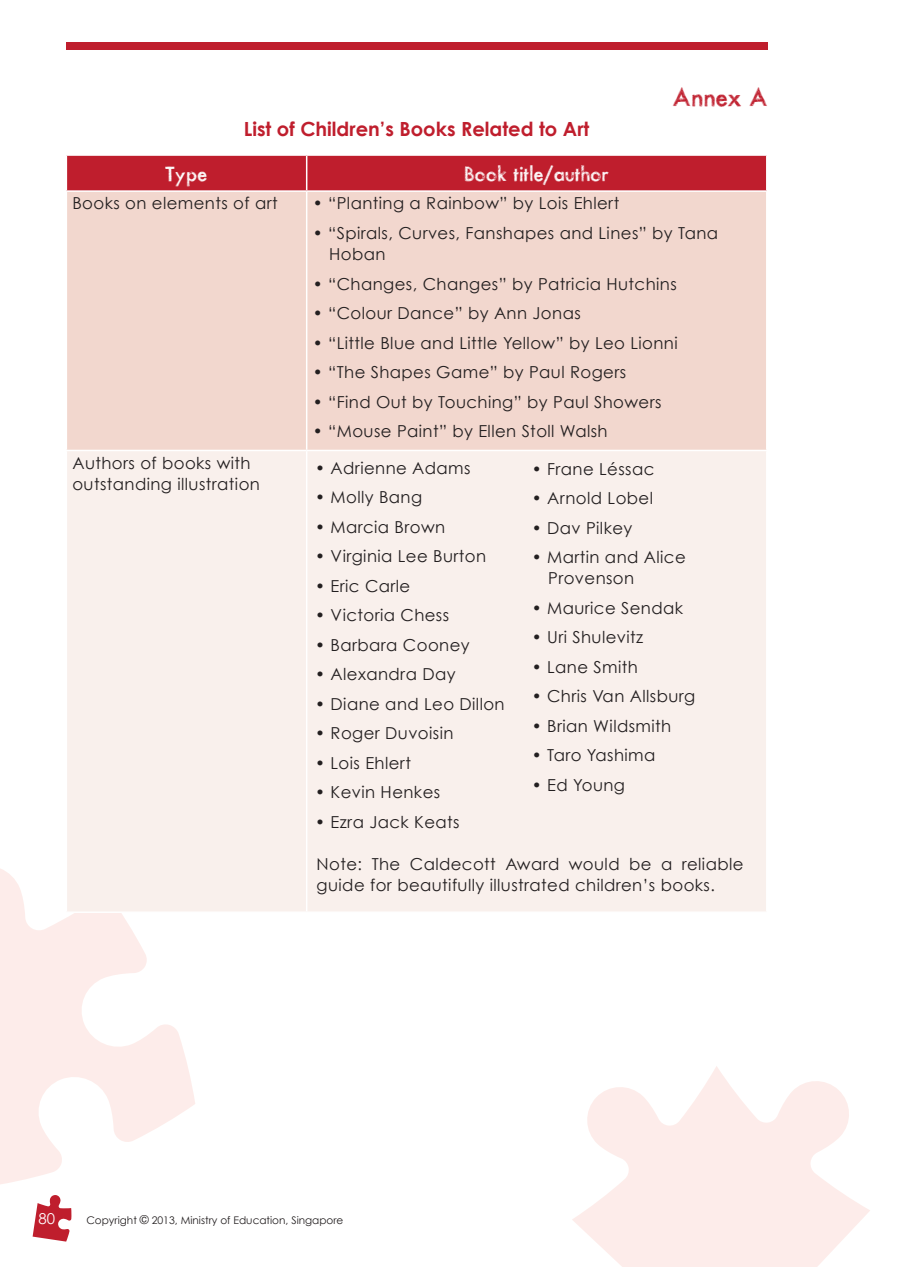
<style>
.page{position:relative;width:897px;height:1267px;background:#fff}
.page>*{position:absolute;margin:0;border:0;box-sizing:border-box;transform-origin:0 0}
.t1{font:24px "Sketchy";letter-spacing:.025em;color:#bf1e2d}
.t2{font:700 19.5px "Century Gothic";color:#bf1e2d}
.t3{font:19.5px "Sketchy";letter-spacing:.025em;color:#fff}
.t4{font:16.5px/21px "Century Gothic";letter-spacing:.025em;color:#231f20}
.t5{font:15px "Century Gothic";color:#fff}
.t6{font:10.5px "Century Gothic";color:#231f20}
.s1{font-size:12px}
</style>
<div class="page">
<div style="left:66px;top:42px;width:701px;height:8px;background:#bf1e2d"></div>
<svg style="left:33px;top:1195px;width:38px;height:46px"></svg>
<svg style="left:0;top:869px;width:195px;height:315px;fill:#fdecea"></svg>
<svg style="left:572px;top:1066px;width:298px;height:200px;fill:#fdecea"></svg>
<div style="left:67px;top:156px;width:699px;height:34px;background:#bf1e2d"></div>
<div style="left:67px;top:192px;width:699px;height:258px;background:#f2d7ce"></div>
<div style="left:67px;top:451px;width:699px;height:460px;background:#f9f0ec"></div>
<hr style="left:306px;top:192px;width:1px;height:258px;background:#fff">
<hr style="left:66px;top:451px;width:1px;height:460px;background:#fff">
<hr style="left:306px;top:451px;width:1px;height:460px;background:#fff">
<hr style="left:66px;top:911px;width:241px;height:2px;background:#fff">
<hr style="left:306px;top:156px;width:1px;height:34px;background:#fff">
<p class="t2" style="left:244px;top:116px;width:347px">List of Children’s Books Related to Art</p>
<h1 class="t1" style="left:673px;top:84px;width:95px">Annex A</h1>
<p class="t3" style="left:166px;top:163px;width:43px">Type</p>
<p class="t3" style="left:464px;top:163px;width:146px">Book title/author</p>
<p class="t4" style="left:72px;top:193px;width:207px">Books on elements of art</p>
<p class="t4" style="left:313px;top:193px;width:308px">• “Planting a Rainbow” by Lois Ehlert</p>
<p class="t4" style="left:329px;top:222px;width:390px;text-indent:-16px">• “Spirals, Curves, Fanshapes and Lines” by Tana<br>Hoban</p>
<p class="t4" style="left:313px;top:273px;width:365px">• “Changes, Changes” by Patricia Hutchins</p>
<p class="t4" style="left:313px;top:302px;width:269px">• “Colour Dance” by Ann Jonas</p>
<p class="t4" style="left:313px;top:332px;width:366px">• “Little Blue and Little Yellow” by Leo Lionni</p>
<p class="t4" style="left:313px;top:361px;width:315px">• “The Shapes Game” by Paul Rogers</p>
<p class="t4" style="left:313px;top:391px;width:350px">• “Find Out by Touching” by Paul Showers</p>
<p class="t4" style="left:313px;top:420px;width:296px">• “Mouse Paint” by Ellen Stoll Walsh</p>
<p class="t4" style="left:72px;top:452px;width:189px">Authors of books with outstanding illustration</p>
<p class="t4" style="left:315px;top:457px;width:157px">• Adrienne Adams</p>
<p class="t4" style="left:315px;top:486px;width:109px">• Molly Bang</p>
<p class="t4" style="left:315px;top:516px;width:131px">• Marcia Brown</p>
<p class="t4" style="left:315px;top:545px;width:172px">• Virginia Lee Burton</p>
<p class="t4" style="left:315px;top:575px;width:97px">• Eric Carle</p>
<p class="t4" style="left:315px;top:604px;width:135px">• Victoria Chess</p>
<p class="t4" style="left:315px;top:634px;width:156px">• Barbara Cooney</p>
<p class="t4" style="left:315px;top:663px;width:142px">• Alexandra Day</p>
<p class="t4" style="left:315px;top:693px;width:191px">• Diane and Leo Dillon</p>
<p class="t4" style="left:315px;top:722px;width:140px">• Roger Duvoisin</p>
<p class="t4" style="left:315px;top:752px;width:97px">• Lois Ehlert</p>
<p class="t4" style="left:315px;top:781px;width:126px">• Kevin Henkes</p>
<p class="t4" style="left:315px;top:811px;width:146px">• Ezra Jack Keats</p>
<p class="t4" style="left:531px;top:458px;width:124px">• Frane Léssac</p>
<p class="t4" style="left:531px;top:487px;width:123px">• Arnold Lobel</p>
<p class="t4" style="left:531px;top:517px;width:102px">• Dav Pilkey</p>
<p class="t4" style="left:548px;top:546px;width:139px;text-indent:-16px">• Martin and Alice<br>Provenson</p>
<p class="t4" style="left:531px;top:597px;width:153px">• Maurice Sendak</p>
<p class="t4" style="left:531px;top:626px;width:113px">• Uri Shulevitz</p>
<p class="t4" style="left:531px;top:656px;width:108px">• Lane Smith</p>
<p class="t4" style="left:531px;top:685px;width:165px">• Chris Van Allsburg</p>
<p class="t4" style="left:531px;top:715px;width:141px">• Brian Wildsmith</p>
<p class="t4" style="left:531px;top:744px;width:125px">• Taro Yashima</p>
<p class="t4" style="left:531px;top:774px;width:95px">• Ed Young</p>
<p class="t4" style="left:316px;top:853px;width:428px">Note: The Caldecott Award would be a reliable guide for beautifully illustrated children’s books.</p>
<p class="t5" style="left:39px;top:1209px;width:18px">80</p>
<p class="t6" style="left:86px;top:1213px;width:258px">Copyright <span class="s1">©</span> 2013, Ministry of Education, Singapore</p>
</div>
